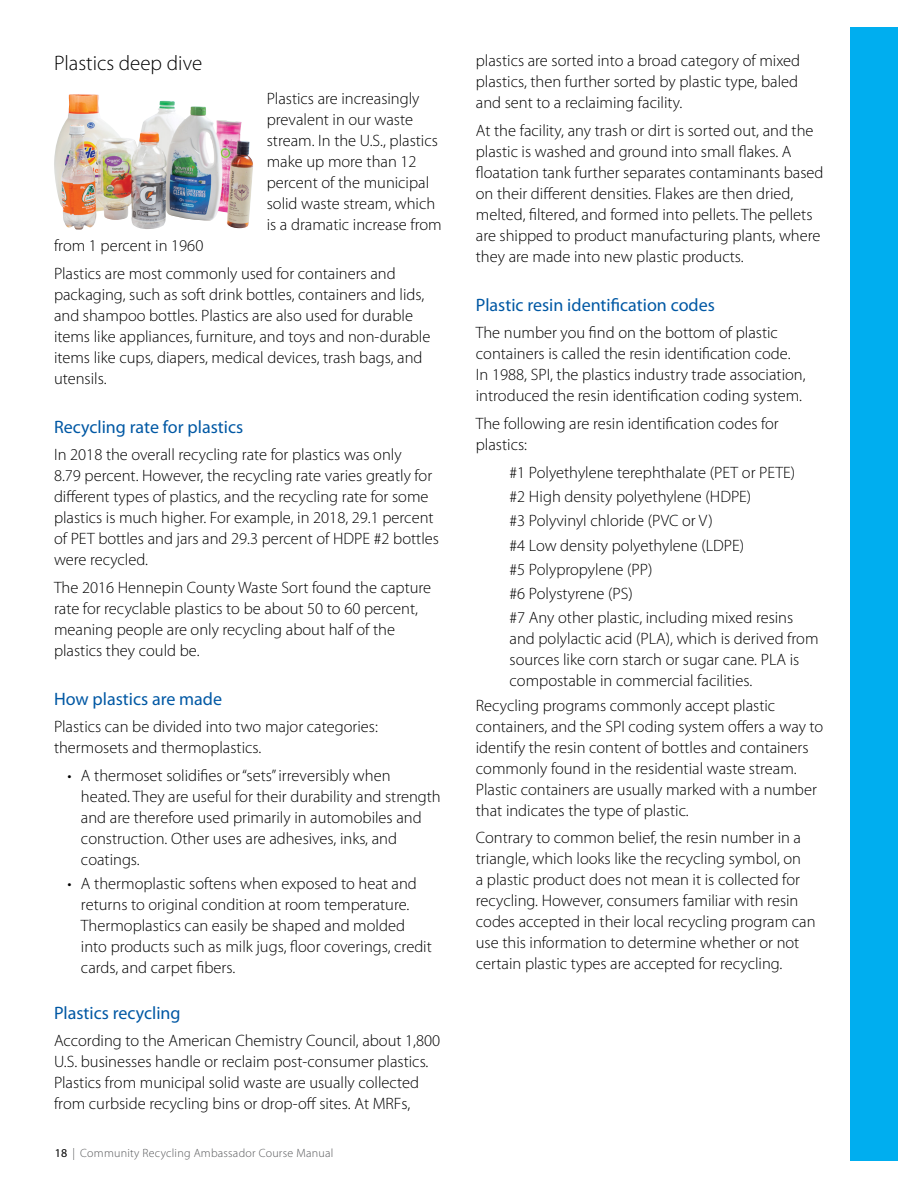
<style>
.page{position:relative;width:918px;height:1188px;background:#fff}
.page>*{position:absolute;margin:0;border:0;box-sizing:border-box;transform-origin:0 0}
.t1{font:300 21px "Myriad Pro";color:#000}
.t2{font:18px "Myriad Pro";color:#0058a4}
.t3{font:300 16.5px/21px "Myriad Pro";color:#000}
.t4{font:300 12px "Myriad Pro";letter-spacing:.02em;color:#58595b}
.s1{font-weight:400;color:#000}
</style>
<div class="page">
<img style="left:54px;top:94px;width:199px;height:136px">
<div style="left:850px;top:27px;width:48px;height:1134px;background:#00aeef"></div>
<p class="t1" style="left:54px;top:51px;width:150px">Plastics deep dive</p>
<p class="t3" style="left:267px;top:89px;width:177px">Plastics are increasingly prevalent in our waste stream. In the U.S., plastics make up more than 12 percent of the municipal solid waste stream, which is a dramatic increase from</p>
<p class="t3" style="left:54px;top:232px;width:343px;line-height:27.8px">from 1 percent in 1960<br>Plastics are most commonly used for containers and</p>
<p class="t3" style="left:54px;top:284px;width:378px">packaging, such as soft drink bottles, containers and lids, and shampoo bottles. Plastics are also used for durable items like appliances, furniture, and toys and non-durable items like cups, diapers, medical devices, trash bags, and utensils.</p>
<p class="t2" style="left:54px;top:417px;width:191px">Recycling rate for plastics</p>
<p class="t3" style="left:54px;top:445px;width:386px">In 2018 the overall recycling rate for plastics was only<br>8.79 percent. However, the recycling rate varies greatly for different types of plastics, and the recycling rate for some plastics is much higher. For example, in 2018, 29.1 percent of PET bottles and jars and 29.3 percent of HDPE #2 bottles were recycled.</p>
<p class="t3" style="left:54px;top:577px;width:379px">The 2016 Hennepin County Waste Sort found the capture rate for recyclable plastics to be about 50 to 60 percent, meaning people are only recycling about half of the plastics they could be.</p>
<p class="t2" style="left:54px;top:689px;width:170px">How plastics are made</p>
<p class="t3" style="left:54px;top:717px;width:325px">Plastics can be divided into two major categories: thermosets and thermoplastics.</p>
<p class="t3" style="left:81px;top:765px;width:361px;text-indent:-13px">• A thermoset solidifies or “sets” irreversibly when heated. They are useful for their durability and strength and are therefore used primarily in automobiles and construction. Other uses are adhesives, inks, and coatings.</p>
<p class="t3" style="left:81px;top:874px;width:352px;text-indent:-13px">• A thermoplastic softens when exposed to heat and returns to original condition at room temperature.<br>Thermoplastics can easily be shaped and molded into products such as milk jugs, floor coverings, credit cards, and carpet fibers.</p>
<p class="t2" style="left:54px;top:1003px;width:128px">Plastics recycling</p>
<p class="t3" style="left:54px;top:1031px;width:388px">According to the American Chemistry Council, about 1,800<br>U.S. businesses handle or reclaim post-consumer plastics.<br>Plastics from municipal solid waste are usually collected from curbside recycling bins or drop-off sites. At MRFs,</p>
<p class="t4" style="left:55px;top:1146px;width:280px"><span class="s1">18</span> | Community Recycling Ambassador Course Manual</p>
<p class="t3" style="left:476px;top:51px;width:326px">plastics are sorted into a broad category of mixed plastics, then further sorted by plastic type, baled and sent to a reclaiming facility.</p>
<p class="t3" style="left:476px;top:120px;width:349px">At the facility, any trash or dirt is sorted out, and the plastic is washed and ground into small flakes. A floatation tank further separates contaminants based on their different densities. Flakes are then dried, melted, filtered, and formed into pellets. The pellets are shipped to product manufacturing plants, where they are made into new plastic products.</p>
<p class="t2" style="left:476px;top:295px;width:241px">Plastic resin identification codes</p>
<p class="t3" style="left:476px;top:323px;width:331px">The number you find on the bottom of plastic containers is called the resin identification code.<br>In 1988, SPI, the plastics industry trade association, introduced the resin identification coding system.</p>
<p class="t3" style="left:476px;top:414px;width:304px">The following are resin identification codes for plastics:</p>
<p class="t3" style="left:510px;top:461px;width:287px;line-height:24.3px">#1 Polyethylene terephthalate (PET or PETE) #2 High density polyethylene (HDPE)<br>#3 Polyvinyl chloride (PVC or V)<br>#4 Low density polyethylene (LDPE)<br>#5 Polypropylene (PP)<br>#6 Polystyrene (PS)<br>#7 Any other plastic, including mixed resins</p>
<p class="t3" style="left:510px;top:629px;width:310px">and polylactic acid (PLA), which is derived from sources like corn starch or sugar cane. PLA is compostable in commercial facilities.</p>
<p class="t3" style="left:476px;top:695px;width:349px">Recycling programs commonly accept plastic containers, and the SPI coding system offers a way to identify the resin content of bottles and containers commonly found in the residential waste stream.<br>Plastic containers are usually marked with a number that indicates the type of plastic.</p>
<p class="t3" style="left:476px;top:828px;width:341px">Contrary to common belief, the resin number in a triangle, which looks like the recycling symbol, on<br>a plastic product does not mean it is collected for recycling. However, consumers familiar with resin codes accepted in their local recycling program can use this information to determine whether or not certain plastic types are accepted for recycling.</p>
</div>
